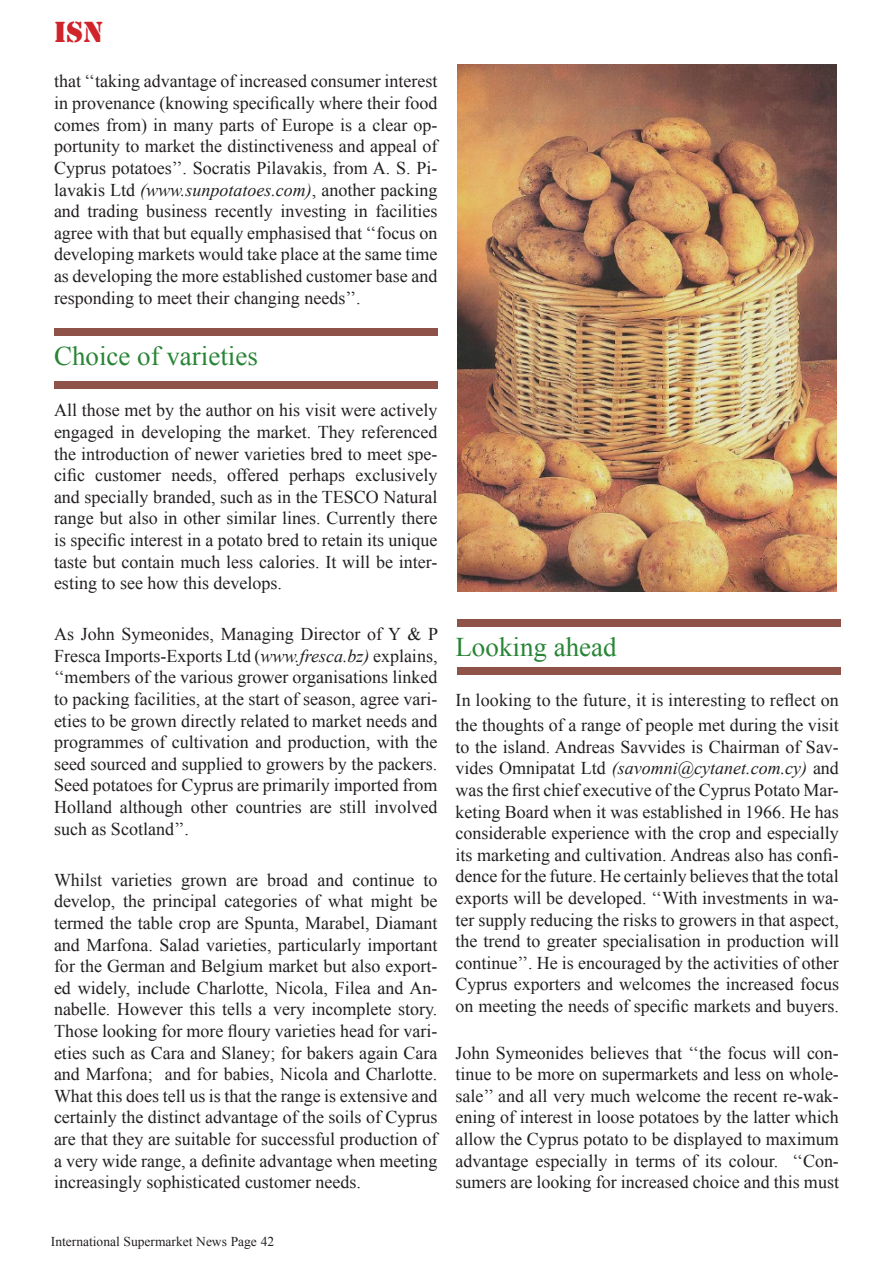
<style>
.page{position:relative;width:893px;height:1263px;background:#fff}
.page>*{position:absolute;margin:0;border:0;box-sizing:border-box;transform-origin:0 0}
.t1{font:27px "Times New Roman";color:#288536}
.t2{font:27px "Stencil Std";color:#d1232a}
.t3{font:18px/21.6px "Times New Roman";color:#231f20;text-align:justify}
.t4{font:13.5px "Times New Roman";color:#231f20}
.s1{font-style:italic}
</style>
<div class="page">
<img style="left:458px;top:65px;width:379px;height:526px">
<div style="left:54px;top:328px;width:383px;height:8px;background:#8e5249"></div>
<div style="left:54px;top:381px;width:383px;height:7px;background:#8e5249"></div>
<div style="left:458px;top:667px;width:383px;height:8px;background:#8e5249"></div>
<div style="left:458px;top:619px;width:383px;height:7px;background:#8e5249"></div>
<p class="t2" style="left:54px;top:14px;width:51px">ISN</p>
<p class="t3" style="left:54px;top:70px;width:385px">that ‘‘taking advantage of increased consumer interest in provenance (knowing specifically where their food comes from) in many parts of Europe is a clear op&shy;portunity to market the distinctiveness and appeal of Cyprus potatoes’’. Socratis Pilavakis, from A. S. Pi&shy;lavakis Ltd <span class="s1">(www.sunpotatoes.com)</span>, another packing and trading business recently investing in facilities agree with that but equally emphasised that ‘‘focus on developing markets would take place at the same time as developing the more established customer base and responding to meet their changing needs’’.</p>
<p class="t1" style="left:54px;top:338px;width:205px">Choice of varieties</p>
<p class="t3" style="left:54px;top:399px;width:385px">All those met by the author on his visit were actively engaged in developing the market. They referenced the introduction of newer varieties bred to meet spe&shy;cific customer needs, offered perhaps exclusively and specially branded, such as in the TESCO Natural range but also in other similar lines. Currently there is specific interest in a potato bred to retain its unique taste but contain much less calories. It will be inter&shy;esting to see how this develops.</p>
<p class="t3" style="left:54px;top:623px;width:386px">As John Symeonides, Managing Director of Y &amp; P Fresca Imports-Exports Ltd (<span class="s1">www.fresca.bz)</span> explains, ‘‘members of the various grower organisations linked to packing facilities, at the start of season, agree vari&shy;eties to be grown directly related to market needs and programmes of cultivation and production, with the seed sourced and supplied to growers by the packers.<br>Seed potatoes for Cyprus are primarily imported from Holland although other countries are still involved such as Scotland’’.</p>
<p class="t3" style="left:54px;top:868px;width:385px">Whilst varieties grown are broad and continue to develop, the principal categories of what might be termed the table crop are Spunta, Marabel, Diamant and Marfona. Salad varieties, particularly important for the German and Belgium market but also export&shy;ed widely, include Charlotte, Nicola, Filea and An&shy;nabelle. However this tells a very incomplete story.<br>Those looking for more floury varieties head for vari&shy;eties such as Cara and Slaney; for bakers again Cara and Marfona; and for babies, Nicola and Charlotte.<br>What this does tell us is that the range is extensive and certainly the distinct advantage of the soils of Cyprus are that they are suitable for successful production of a very wide range, a definite advantage when meeting increasingly sophisticated customer needs.</p>
<p class="t1" style="left:455px;top:629px;width:163px">Looking ahead</p>
<p class="t3" style="left:455px;top:689px;width:385px">In looking to the future, it is interesting to reflect on</p>
<p class="t3" style="left:455px;top:714px;width:385px">the thoughts of a range of people met during the visit to the island. Andreas Savvides is Chairman of Sav&shy;vides Omnipatat Ltd <span class="s1">(savomni@cytanet.com.cy)</span> and was the first chief executive of the Cyprus Potato Mar&shy;keting Board when it was established in 1966. He has considerable experience with the crop and especially its marketing and cultivation. Andreas also has confi&shy;dence for the future. He certainly believes that the total exports will be developed. ‘‘With investments in wa&shy;ter supply reducing the risks to growers in that aspect, the trend to greater specialisation in production will continue’’. He is encouraged by the activities of other Cyprus exporters and welcomes the increased focus on meeting the needs of specific markets and buyers.</p>
<p class="t3" style="left:455px;top:1041px;width:385px">John Symeonides believes that ‘‘the focus will con&shy;tinue to be more on supermarkets and less on whole&shy;sale’’ and all very much welcome the recent re-wak&shy;ening of interest in loose potatoes by the latter which allow the Cyprus potato to be displayed to maximum advantage especially in terms of its colour. ‘‘Con&shy;sumers are looking for increased choice and this must</p>
<p class="t4" style="left:51px;top:1232px;width:225px">International Supermarket News Page 42</p>
</div>
